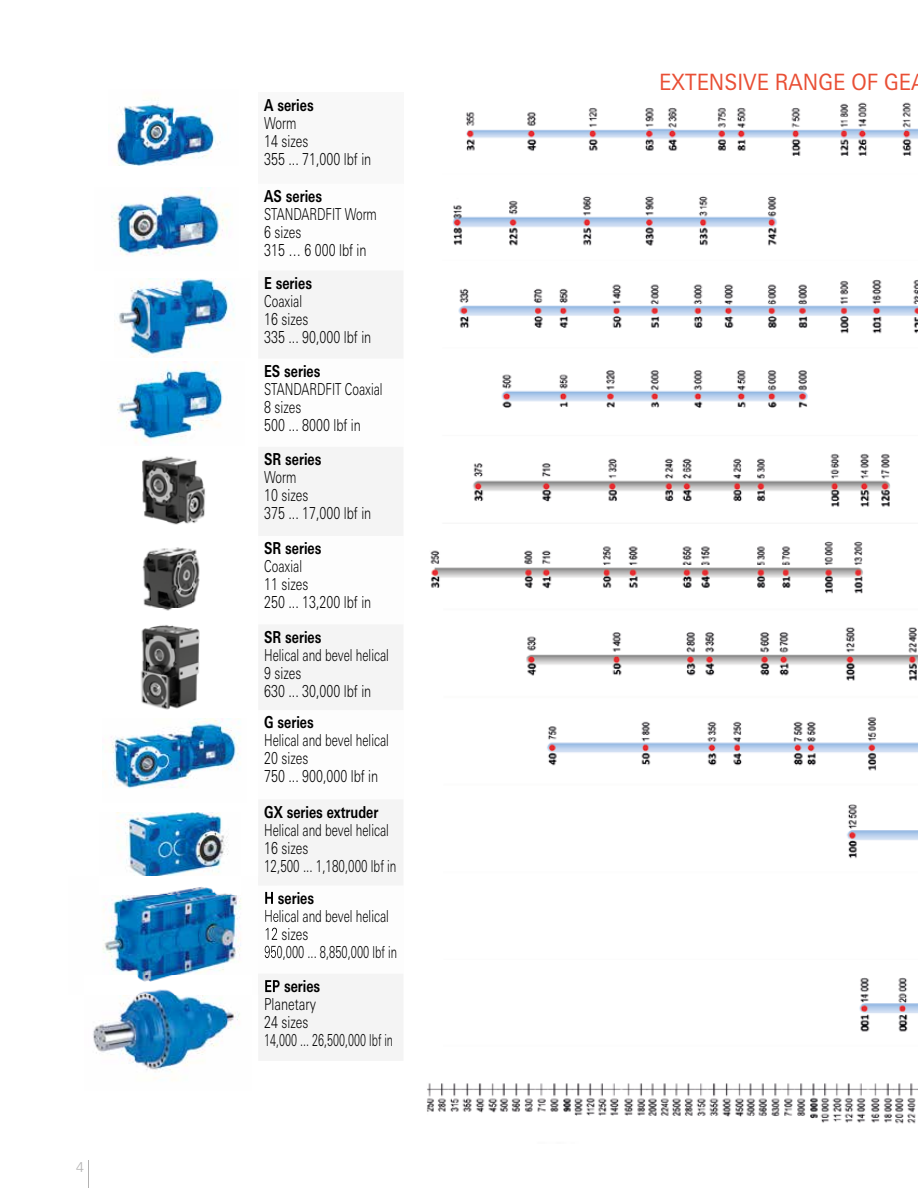
<style>
.page{position:relative;width:918px;height:1188px;background:#fff}
.page>*{position:absolute;margin:0;border:0;box-sizing:border-box;transform-origin:0 0}
.t1{font:22.5px "Univers Next W1 G";color:#e94f35;scale:.9 1}
.t2{font:300 16.5px/18px "Univers Next W1 G";color:#000;scale:.7 1}
.t3{font:700 16.5px "Univers Next W1 G";color:#000;scale:.75 1}
.t4{font:300 16.5px/18px "Univers Next W1 G";color:#000;scale:.75 1}
.t5{font:300 14.25px "Univers";color:#b3b2b2}
</style>
<div class="page">
<svg style="left:88px;top:1160px;width:1px;height:28px"></svg>
<div style="left:258px;top:92px;width:146px;height:92px;background:#f8f8f8"></div>
<svg style="left:259px;top:271px;width:144px;height:789px;fill:#f4f4f4"></svg>
<img style="left:113px;top:102px;width:103px;height:63px">
<img style="left:111px;top:187px;width:118px;height:69px">
<img style="left:118px;top:279px;width:117px;height:79px">
<img style="left:117px;top:361px;width:106px;height:81px">
<img style="left:142px;top:456px;width:63px;height:69px">
<img style="left:142px;top:547px;width:50px;height:62px">
<img style="left:192px;top:549px;width:8px;height:54px">
<img style="left:110px;top:719px;width:131px;height:70px">
<img style="left:116px;top:812px;width:113px;height:64px">
<img style="left:102px;top:887px;width:139px;height:88px">
<img style="left:258px;top:877px;width:19px;height:117px">
<svg style="left:265px;top:892px;width:12px;height:12px"></svg>
<svg style="left:265px;top:910px;width:12px;height:12px"></svg>
<svg style="left:266px;top:928px;width:11px;height:12px"></svg>
<img style="left:265px;top:946px;width:12px;height:14px">
<svg style="left:265px;top:980px;width:12px;height:12px"></svg>
<img style="left:93px;top:975px;width:147px;height:104px">
<img style="left:427px;top:102px;width:491px;height:1022px">
<img style="left:141px;top:609px;width:59px;height:101px">
<p class="t5" style="left:76px;top:1158px;width:9px">4</p>
<p class="t3" style="left:264px;top:95px;width:68px">A series</p>
<p class="t2" style="left:264px;top:114px;width:155px">Worm<br>14 sizes<br>355 ... 71,000 lbf in</p>
<p class="t3" style="left:264px;top:186px;width:79px">AS series</p>
<p class="t2" style="left:264px;top:205px;width:163px">STANDARDFIT Worm<br>6 sizes<br>315 … 6 000 lbf in</p>
<p class="t3" style="left:264px;top:273px;width:65px">E series</p>
<p class="t2" style="left:264px;top:292px;width:155px">Coaxial<br>16 sizes<br>335 ... 90,000 lbf in</p>
<p class="t3" style="left:264px;top:361px;width:77px">ES series</p>
<p class="t2" style="left:264px;top:380px;width:171px">STANDARDFIT Coaxial<br>8 sizes<br>500 ... 8000 lbf in</p>
<p class="t3" style="left:264px;top:449px;width:78px">SR series</p>
<p class="t2" style="left:264px;top:468px;width:155px">Worm<br>10 sizes<br>375 ... 17,000 lbf in</p>
<p class="t3" style="left:264px;top:539px;width:78px">SR series</p>
<p class="t2" style="left:264px;top:557px;width:155px">Coaxial<br>11 sizes<br>250 ... 13,200 lbf in</p>
<p class="t3" style="left:264px;top:627px;width:78px">SR series</p>
<p class="t2" style="left:264px;top:646px;width:180px">Helical and bevel helical<br>9 sizes<br>630 ... 30,000 lbf in</p>
<p class="t3" style="left:264px;top:713px;width:68px">G series</p>
<p class="t2" style="left:264px;top:732px;width:180px">Helical and bevel helical<br>20 sizes<br>750 ... 900,000 lbf in</p>
<p class="t3" style="left:264px;top:802px;width:154px">GX series extruder</p>
<p class="t2" style="left:264px;top:821px;width:191px">Helical and bevel helical<br>16 sizes<br>12,500 ... 1,180,000 lbf in</p>
<p class="t3" style="left:264px;top:888px;width:68px">H series</p>
<p class="t2" style="left:264px;top:907px;width:191px">Helical and bevel helical<br>12 sizes<br>950,000 ... 8,850,000 lbf in</p>
<p class="t3" style="left:264px;top:976px;width:76px">EP series</p>
<p class="t4" style="left:264px;top:995px;width:173px">Planetary<br>24 sizes<br>14,000 ... 26,500,000 lbf in</p>
<h1 class="t1" style="left:659px;top:69px;width:281px">EXTENSIVE RANGE OF GE</h1>
</div>
